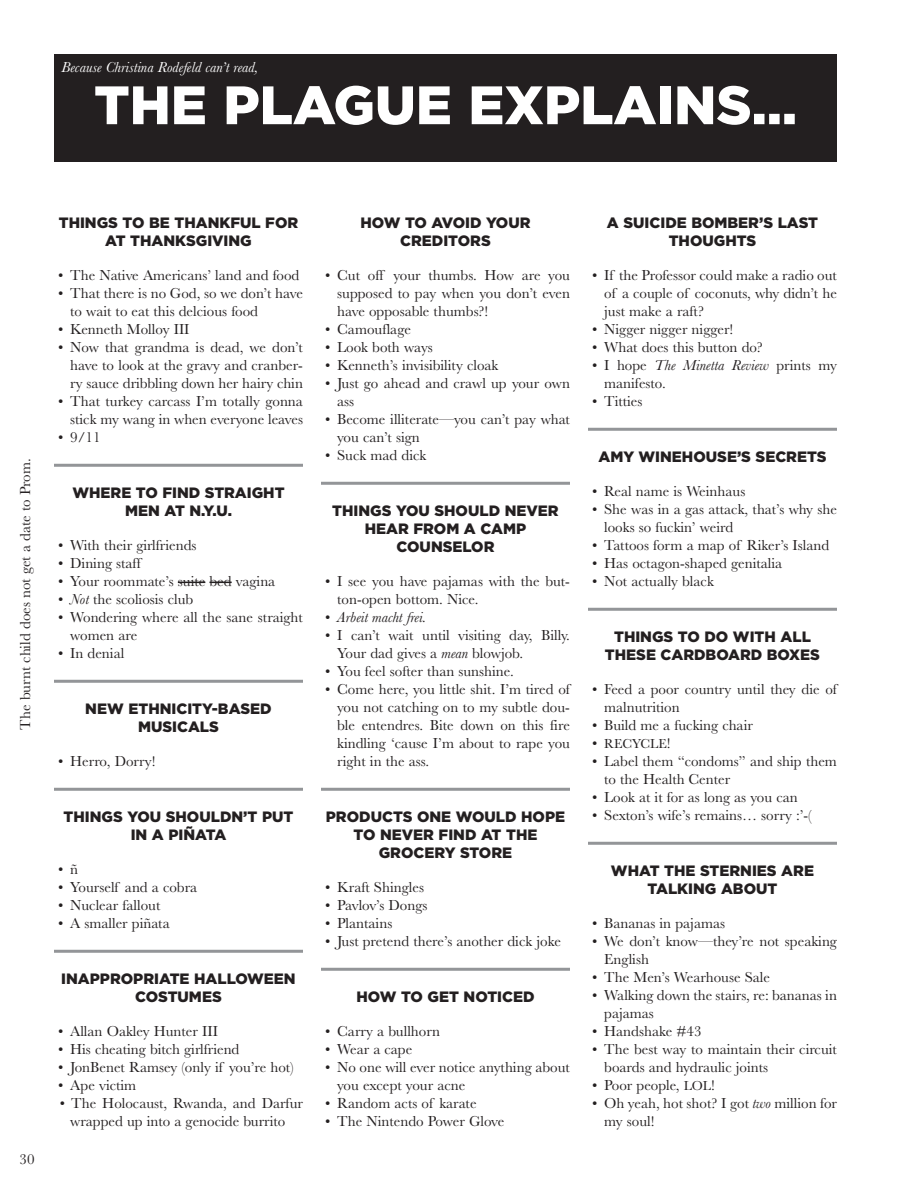
<style>
.page{position:relative;width:918px;height:1188px;background:#fff}
.page>*{position:absolute;margin:0;border:0;box-sizing:border-box;transform-origin:0 0}
.t1{font:900 54px "Gotham";color:#fff}
.t2{font:15px/18px "Baskerville";color:#231f20}
.t3{font:900 15px/18px "Gotham";color:#231f20;text-align:center}
.t4{font:italic 15px "Baskerville";color:#fff}
.t5{font:italic 15px "Baskerville";color:#231f20}
.t6{font:13.5px "Baskerville";color:#231f20}
.s1{font-style:italic}
.s2{font-style:normal}
.s3{font-size:15px}
.s4{font-size:13.5px}
</style>
<div class="page">
<div style="left:54px;top:54px;width:783px;height:108px;background:#231f20"></div>
<hr style="left:54px;top:464px;width:249px;height:3px;background:#939598">
<svg style="left:178px;top:582px;width:54px;height:1px"></svg>
<hr style="left:54px;top:680px;width:249px;height:3px;background:#939598">
<hr style="left:54px;top:788px;width:249px;height:3px;background:#939598">
<hr style="left:54px;top:950px;width:249px;height:3px;background:#939598">
<hr style="left:321px;top:482px;width:249px;height:3px;background:#939598">
<hr style="left:321px;top:788px;width:249px;height:3px;background:#939598">
<hr style="left:321px;top:968px;width:249px;height:3px;background:#939598">
<hr style="left:588px;top:428px;width:249px;height:3px;background:#939598">
<hr style="left:588px;top:608px;width:249px;height:3px;background:#939598">
<hr style="left:588px;top:842px;width:249px;height:3px;background:#939598">
<p class="t4" style="left:62px;top:58px;width:198px">Because Christina Rodefeld can’t read,</p>
<h1 class="t1" style="left:94px;top:74px;width:704px">THE PLAGUE EXPLAINS…</h1>
<p class="t2" style="left:16px;top:730px;width:273px;rotate:-90deg">The burnt child does not get a date to Prom.</p>
<p class="t2" style="left:20px;top:1150px;width:16px">30</p>
<p class="t3" style="left:59px;top:214px;width:241px">THINGS TO BE THANKFUL FOR<br>AT THANKSGIVING</p>
<p class="t2" style="left:58px;top:266px;width:243px">• The Native Americans’ land and food</p>
<p class="t2" style="left:70px;top:284px;width:234px;text-indent:-12px">• That there is no God, so we don’t have to wait to eat this delcious food</p>
<p class="t2" style="left:58px;top:320px;width:133px">• Kenneth Molloy III</p>
<p class="t2" style="left:70px;top:338px;width:234px;text-align:justify;text-indent:-12px">• Now that grandma is dead, we don’t have to look at the gravy and cranber&shy;ry sauce dribbling down her hairy chin</p>
<p class="t2" style="left:58px;top:392px;width:246px;text-align:right">• That turkey carcass I’m totally gonna stick my wang in when everyone leaves</p>
<p class="t2" style="left:58px;top:428px;width:44px">• 9/11</p>
<p class="t3" style="left:72px;top:484px;width:214px">WHERE TO FIND STRAIGHT<br>MEN AT N.Y.U.</p>
<p class="t2" style="left:58px;top:536px;width:140px">• With their girlfriends</p>
<p class="t2" style="left:58px;top:554px;width:84px">• Dining staff</p>
<p class="t2" style="left:58px;top:572px;width:219px">• Your roommate’s suite bed vagina</p>
<p class="t2" style="left:58px;top:590px;width:137px">• <span class="s1">Not</span> the scoliosis club</p>
<p class="t2" style="left:70px;top:608px;width:234px;text-indent:-12px">• Wondering where all the sane straight women are</p>
<p class="t2" style="left:58px;top:644px;width:68px">• In denial</p>
<p class="t3" style="left:85px;top:700px;width:188px">NEW ETHNICITY-BASED<br>MUSICALS</p>
<p class="t2" style="left:58px;top:752px;width:99px">• Herro, Dorry!</p>
<p class="t3" style="left:64px;top:808px;width:231px">THINGS YOU SHOULDN’T PUT<br>IN A PIÑATA</p>
<p class="t2" style="left:58px;top:860px;width:22px">• ñ</p>
<p class="t2" style="left:58px;top:878px;width:141px">• Yourself and a cobra</p>
<p class="t2" style="left:58px;top:896px;width:104px">• Nuclear fallout</p>
<p class="t2" style="left:58px;top:914px;width:113px">• A smaller piñata</p>
<p class="t3" style="left:61px;top:970px;width:236px">INAPPROPRIATE HALLOWEEN<br>COSTUMES</p>
<p class="t2" style="left:58px;top:1022px;width:161px">• Allan Oakley Hunter III</p>
<p class="t2" style="left:58px;top:1040px;width:183px">• His cheating bitch girlfriend</p>
<p class="t2" style="left:58px;top:1058px;width:237px">• JonBenet Ramsey (only if you’re hot)</p>
<p class="t2" style="left:58px;top:1076px;width:80px">• Ape victim</p>
<p class="t2" style="left:60px;top:1094px;width:245px;text-align:center">• The Holocaust, Rwanda, and Darfur wrapped up into a genocide burrito</p>
<p class="t3" style="left:360px;top:214px;width:172px">HOW TO AVOID YOUR<br>CREDITORS</p>
<p class="t2" style="left:337px;top:266px;width:234px;text-align:justify;text-indent:-12px">• Cut off your thumbs. How are you supposed to pay when you don’t even have opposable thumbs?!</p>
<p class="t2" style="left:325px;top:320px;width:87px">• Camouflage</p>
<p class="t2" style="left:325px;top:338px;width:109px">• Look both ways</p>
<p class="t2" style="left:325px;top:356px;width:175px">• Kenneth’s invisibility cloak</p>
<p class="t2" style="left:337px;top:374px;width:234px;text-indent:-12px">• Just go ahead and crawl up your own ass</p>
<p class="t2" style="left:337px;top:410px;width:234px;text-indent:-12px">• Become illiterate—you can’t pay what you can’t sign</p>
<p class="t2" style="left:325px;top:446px;width:103px">• Suck mad dick</p>
<p class="t3" style="left:332px;top:502px;width:228px">THINGS YOU SHOULD NEVER<br>HEAR FROM A CAMP<br>COUNSELOR</p>
<p class="t2" style="left:337px;top:572px;width:234px;text-indent:-12px">• I see you have pajamas with the but&shy;ton-open bottom. Nice.</p>
<p class="t5" style="left:325px;top:608px;width:103px"><span class="s2">•</span> Arbeit macht frei.</p>
<p class="t2" style="left:337px;top:626px;width:234px;text-indent:-12px">• I can’t wait until visiting day, Billy.<br>Your dad gives a <span class="s1">mean</span> blowjob.</p>
<p class="t2" style="left:325px;top:662px;width:190px">• You feel softer than sunshine.</p>
<p class="t2" style="left:337px;top:680px;width:234px;text-align:justify;text-indent:-12px">• Come here, you little shit. I’m tired of you not catching on to my subtle dou&shy;ble entendres. Bite down on this fire kindling ‘cause I’m about to rape you right in the ass.</p>
<p class="t3" style="left:326px;top:808px;width:241px">PRODUCTS ONE WOULD HOPE<br>TO NEVER FIND AT THE<br>GROCERY STORE</p>
<p class="t2" style="left:325px;top:878px;width:101px">• Kraft Shingles</p>
<p class="t2" style="left:325px;top:896px;width:104px">• Pavlov’s Dongs</p>
<p class="t2" style="left:325px;top:914px;width:69px">• Plantains</p>
<p class="t2" style="left:325px;top:932px;width:238px">• Just pretend there’s another dick joke</p>
<p class="t3" style="left:356px;top:988px;width:180px">HOW TO GET NOTICED</p>
<p class="t2" style="left:325px;top:1022px;width:117px">• Carry a bullhorn</p>
<p class="t2" style="left:325px;top:1040px;width:89px">• Wear a cape</p>
<p class="t2" style="left:337px;top:1058px;width:234px;text-indent:-12px">• No one will ever notice anything about you except your acne</p>
<p class="t2" style="left:325px;top:1094px;width:153px">• Random acts of karate</p>
<p class="t2" style="left:325px;top:1112px;width:181px">• The Nintendo Power Glove</p>
<p class="t3" style="left:607px;top:214px;width:213px">A SUICIDE BOMBER’S LAST<br>THOUGHTS</p>
<p class="t2" style="left:604px;top:266px;width:234px;text-align:justify;text-indent:-12px">• If the Professor could make a radio out of a couple of coconuts, why didn’t he just make a raft?</p>
<p class="t2" style="left:592px;top:320px;width:143px">• Nigger nigger nigger!</p>
<p class="t2" style="left:592px;top:338px;width:172px">• What does this button do?</p>
<p class="t2" style="left:604px;top:356px;width:234px;text-indent:-12px">• I hope <span class="s1">The Minetta Review</span> prints my manifesto.</p>
<p class="t2" style="left:592px;top:392px;width:52px">• Titties</p>
<p class="t3" style="left:598px;top:448px;width:230px">AMY WINEHOUSE’S SECRETS</p>
<p class="t2" style="left:592px;top:482px;width:155px">• Real name is Weinhaus</p>
<p class="t2" style="left:604px;top:500px;width:234px;text-indent:-12px">• She was in a gas attack, that’s why she looks so fuckin’ weird</p>
<p class="t2" style="left:592px;top:536px;width:239px">• Tattoos form a map of Riker’s Island</p>
<p class="t2" style="left:592px;top:554px;width:192px">• Has octagon-shaped genitalia</p>
<p class="t2" style="left:592px;top:572px;width:123px">• Not actually black</p>
<p class="t3" style="left:605px;top:628px;width:217px">THINGS TO DO WITH ALL<br>THESE CARDBOARD BOXES</p>
<p class="t2" style="left:604px;top:680px;width:234px;text-indent:-12px">• Feed a poor country until they die of malnutrition</p>
<p class="t2" style="left:592px;top:716px;width:162px">• Build me a fucking chair</p>
<p class="t6" style="left:592px;top:736px;width:80px"><span class="s3">•</span> RECYCLE<span class="s3">!</span></p>
<p class="t2" style="left:604px;top:752px;width:234px;text-indent:-12px">• Label them “condoms” and ship them to the Health Center</p>
<p class="t2" style="left:592px;top:788px;width:207px">• Look at it for as long as you can</p>
<p class="t2" style="left:592px;top:806px;width:221px">• Sexton’s wife’s remains… sorry :’-(</p>
<p class="t3" style="left:611px;top:862px;width:205px">WHAT THE STERNIES ARE<br>TALKING ABOUT</p>
<p class="t2" style="left:592px;top:914px;width:134px">• Bananas in pajamas</p>
<p class="t2" style="left:604px;top:932px;width:234px;text-indent:-12px">• We don’t know—they’re not speaking<br>English</p>
<p class="t2" style="left:592px;top:968px;width:180px">• The Men’s Wearhouse Sale</p>
<p class="t2" style="left:604px;top:986px;width:234px;text-indent:-12px">• Walking down the stairs, re: bananas in pajamas</p>
<p class="t2" style="left:592px;top:1022px;width:111px">• Handshake #43</p>
<p class="t2" style="left:604px;top:1040px;width:234px;text-indent:-12px">• The best way to maintain their circuit boards and hydraulic joints</p>
<p class="t2" style="left:592px;top:1076px;width:124px">• Poor people, <span class="s4">LOL</span>!</p>
<p class="t2" style="left:604px;top:1094px;width:234px;text-indent:-12px">• Oh yeah, hot shot? I got <span class="s1">two</span> million for my soul!</p>
</div>
